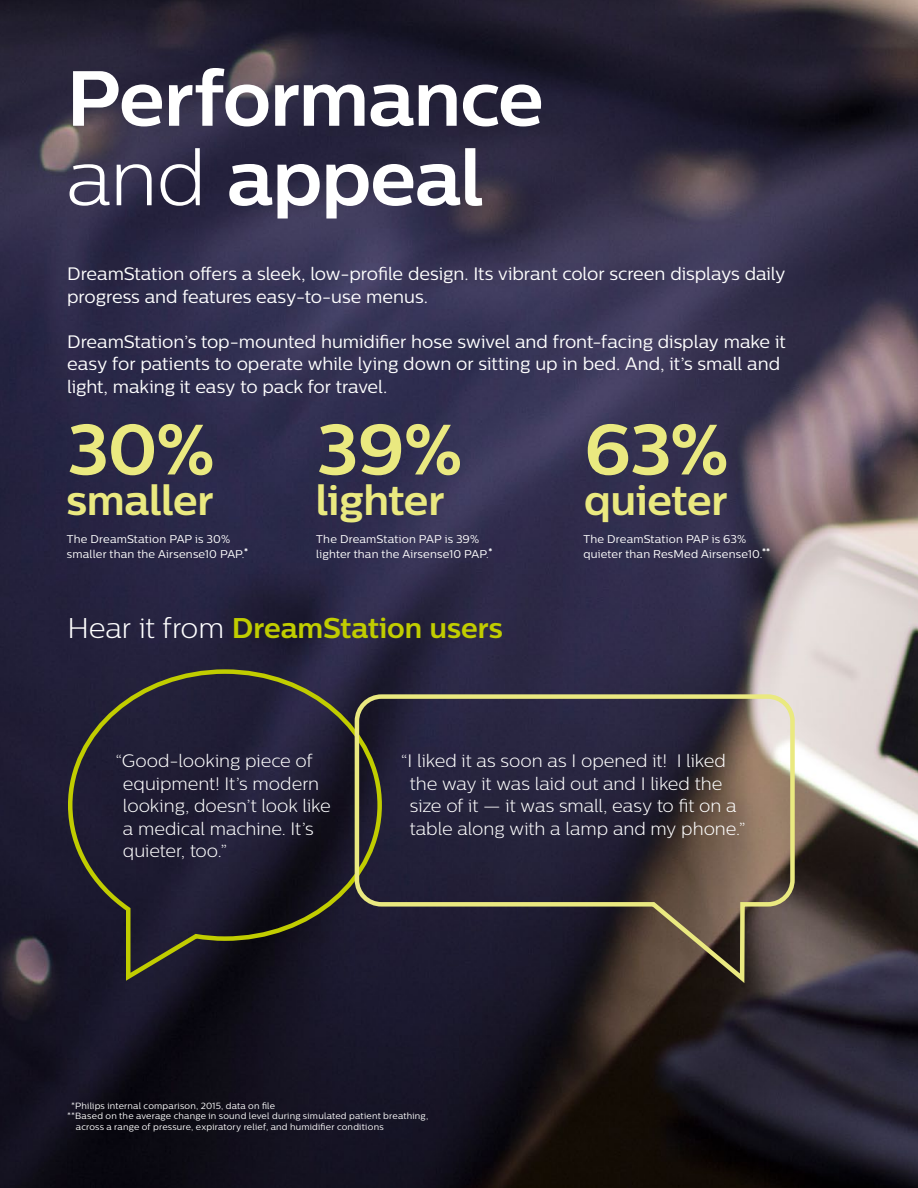
<style>
.page{position:relative;width:918px;height:1188px;background:#fff}
.page>*{position:absolute;margin:0;border:0;box-sizing:border-box;transform-origin:0 0}
.t1{font:700 78px/79.5px "Centrale Sans";letter-spacing:-.015em;color:#fff}
.t2{font:700 70.95px "Centrale Sans";color:#eae980}
.t3{font:700 42px "Centrale Sans";letter-spacing:-.01em;color:#eae980}
.t4{font:700 28.5px "Centrale Sans";letter-spacing:-.005em;color:#c1cd00}
.t5{font:18px/22.5px "Centrale Sans";letter-spacing:-.005em;color:#fff}
.t6{font:300 18px/22.5px "Centrale Sans";letter-spacing:-.005em;color:#fff}
.t7{font:11.25px/15px "Centrale Sans";letter-spacing:.015em;color:#fff}
.t8{font:9px "Centrale Sans";letter-spacing:.025em;color:#fff}
.s1{font-weight:300}
.s2{font-weight:300;color:#fff}
</style>
<div class="page">
<img style="left:0;top:0;width:918px;height:1188px">
<svg style="left:66px;top:667px;width:318px;height:318px;background:#23212e"></svg>
<svg style="left:352px;top:692px;width:445px;height:296px;background:#413a40"></svg>
<h1 class="t1" style="left:66px;top:57px;width:479px">Performance <span class="s1">and</span> appeal</h1>
<p class="t5" style="left:67px;top:263px;width:720px">DreamStation offers a sleek, low-profile design. Its vibrant color screen displays daily progress and features easy-to-use menus.</p>
<p class="t5" style="left:67px;top:330px;width:720px">DreamStation’s top-mounted humidifier hose swivel and front-facing display make it easy for patients to operate while lying down or sitting up in bed. And, it’s small and light, making it easy to pack for travel.</p>
<h2 class="t2" style="left:66px;top:407px;width:150px">30%</h2>
<h3 class="t3" style="left:66px;top:475px;width:149px">smaller</h3>
<p class="t7" style="left:67px;top:532px;width:183px">The DreamStation PAP is 30% smaller than the Airsense10 PAP.<sup>*</sup></p>
<h2 class="t2" style="left:316px;top:407px;width:148px">39%</h2>
<h3 class="t3" style="left:316px;top:475px;width:130px">lighter</h3>
<p class="t7" style="left:316px;top:532px;width:178px">The DreamStation PAP is 39% lighter than the Airsense10 PAP.<sup>*</sup></p>
<h3 class="t4" style="left:68px;top:610px;width:437px"><span class="s2">Hear it from</span> DreamStation users</h3>
<h2 class="t2" style="left:584px;top:407px;width:146px">63%</h2>
<h3 class="t3" style="left:584px;top:475px;width:145px">quieter</h3>
<p class="t7" style="left:583px;top:532px;width:188px">The DreamStation PAP is 63% quieter than ResMed Airsense10.<sup>**</sup></p>
<p class="t6" style="left:123px;top:750px;width:209px;text-indent:-8px">“Good-looking piece of equipment! It’s modern looking, doesn’t look like a medical machine. It’s quieter, too.”</p>
<p class="t6" style="left:410px;top:750px;width:338px;text-indent:-9px">“I liked it as soon as I opened it! I liked the way it was laid out and I liked the size of it — it was small, easy to fit on a table along with a lamp and my phone.”</p>
<p class="t8" style="left:71px;top:1101px;width:205px">*Philips internal comparison, 2015, data on file</p>
<p class="t8" style="left:67px;top:1111px;width:363px">**Based on the average change in sound level during simulated patient breathing,</p>
<p class="t8" style="left:76px;top:1122px;width:309px">across a range of pressure, expiratory relief, and humidifier conditions</p>
</div>
